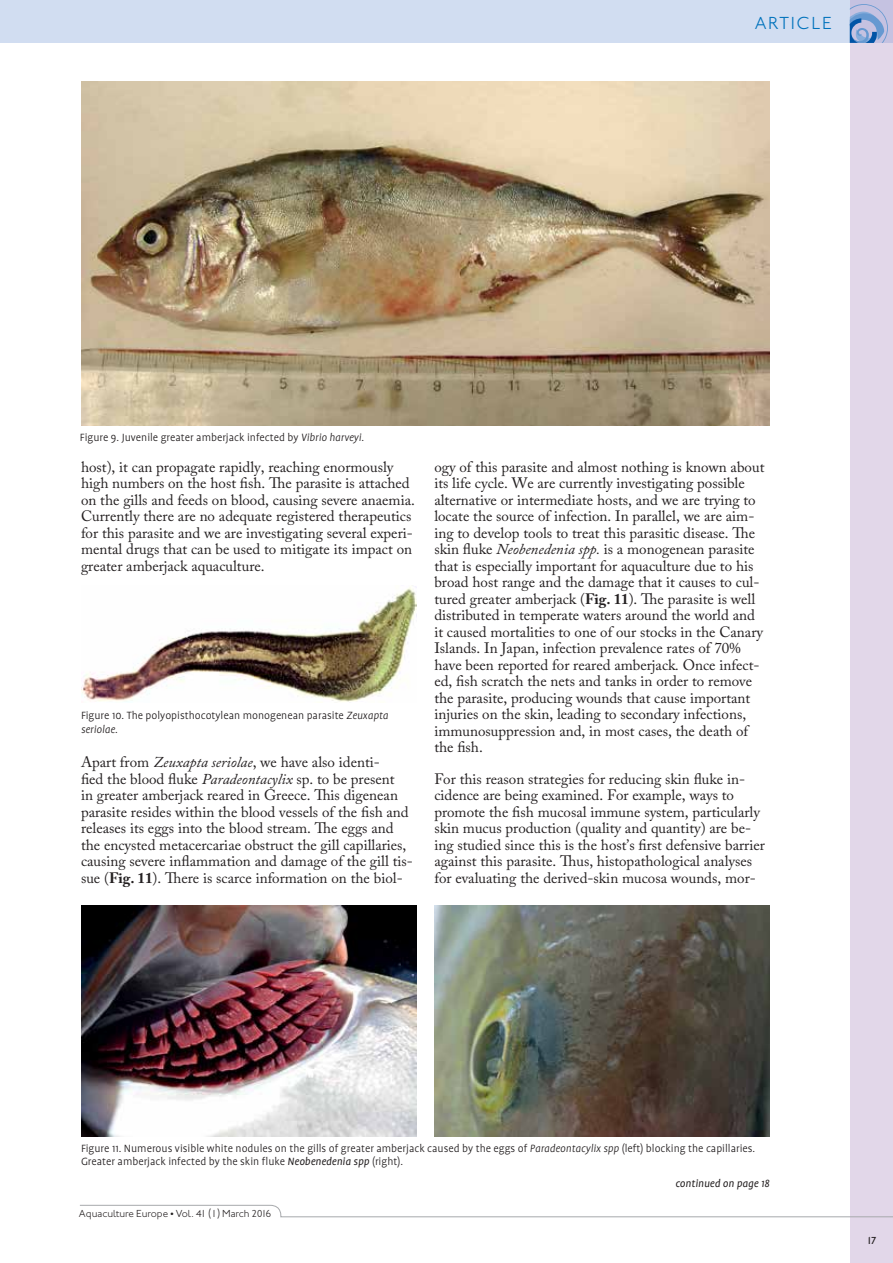
<style>
.page{position:relative;width:893px;height:1263px;background:#fff}
.page>*{position:absolute;margin:0;border:0;box-sizing:border-box;transform-origin:0 0}
.t1{font:300 18px "Johnston ITC";letter-spacing:.095em;color:#0072bc}
.t2{font:15px/16.5px "Adobe Caslon Pro";color:#231f20}
.t3{font:300 12px/13.5px "Profile";color:#231f20}
.t4{font:italic 12px "Profile";color:#231f20}
.t5{font:300 10.5px "Johnston ITC";letter-spacing:-.005em;color:#231f20}
.t6{font:500 10.5px "Johnston ITC";color:#231f20}
.s1{font-style:italic}
.s2{font-weight:700}
.s3{font-weight:400;font-style:italic}
</style>
<div class="page">
<div style="left:0;top:0;width:893px;height:43px;background:#d1ddf1"></div>
<div style="left:850px;top:0;width:43px;height:1263px;background:#e2d7e9"></div>
<svg style="left:850px;top:4px;width:38px;height:39px"></svg>
<svg style="left:80px;top:1204px;width:813px;height:13px"></svg>
<img style="left:81px;top:81px;width:689px;height:345px">
<img style="left:81px;top:586px;width:335px;height:116px">
<img style="left:81px;top:905px;width:335px;height:232px">
<img style="left:434px;top:905px;width:336px;height:231px">
<p class="t1" style="left:755px;top:13px;width:79px">ARTICLE</p>
<p class="t3" style="left:80px;top:431px;width:286px">Figure 9. Juvenile greater amberjack infected by <span class="s1">Vibrio harveyi</span>.</p>
<p class="t2" style="left:81px;top:458px;width:335px">host), it can propagate rapidly, reaching enormously high numbers on the host fish. The parasite is attached on the gills and feeds on blood, causing severe anaemia.<br>Currently there are no adequate registered therapeutics for this parasite and we are investigating several experi&shy;mental drugs that can be used to mitigate its impact on greater amberjack aquaculture.</p>
<p class="t3" style="left:81px;top:709px;width:309px">Figure 10. The polyopisthocotylean monogenean parasite <span class="s1">Zeuxapta seriolae</span>.</p>
<p class="t2" style="left:81px;top:754px;width:333px">Apart from <span class="s1">Zeuxapta seriolae</span>, we have also identi-<br>fied the blood fluke <span class="s1">Paradeontacylix</span> sp. to be present<br>in greater amberjack reared in Greece. This digenean parasite resides within the blood vessels of the fish and releases its eggs into the blood stream. The eggs and the encysted metacercariae obstruct the gill capillaries, causing severe inflammation and damage of the gill tis&shy;sue (<span class="s2">Fig. 11</span>). There is scarce information on the biol-</p>
<p class="t2" style="left:434px;top:458px;width:332px">ogy of this parasite and almost nothing is known about its life cycle. We are currently investigating possible alternative or intermediate hosts, and we are trying to locate the source of infection. In parallel, we are aim&shy;ing to develop tools to treat this parasitic disease. The skin fluke <span class="s1">Neobenedenia spp.</span> is a monogenean parasite that is especially important for aquaculture due to his broad host range and the damage that it causes to cul&shy;tured greater amberjack (<span class="s2">Fig. 11</span>). The parasite is well distributed in temperate waters around the world and it caused mortalities to one of our stocks in the Canary Islands. In Japan, infection prevalence rates of 70% have been reported for reared amberjack<span class="s1">.</span> Once infect&shy;ed, fish scratch the nets and tanks in order to remove the parasite, producing wounds that cause important injuries on the skin, leading to secondary infections, immunosuppression and, in most cases, the death of the fish.</p>
<p class="t2" style="left:434px;top:770px;width:332px">For this reason strategies for reducing skin fluke in&shy;cidence are being examined. For example, ways to promote the fish mucosal immune system, particularly skin mucus production (quality and quantity) are be&shy;ing studied since this is the host’s first defensive barrier against this parasite. Thus, histopathological analyses for evaluating the derived-skin mucosa wounds, mor-</p>
<p class="t3" style="left:81px;top:1141px;width:676px">Figure 11. Numerous visible white nodules on the gills of greater amberjack caused by the eggs of <span class="s1">Paradeontacylix spp</span> (left) blocking the capillaries.<br>Greater amberjack infected by the skin fluke <span class="s3">Neobenedenia spp</span> (right).</p>
<p class="t5" style="left:79px;top:1207px;width:194px">Aquaculture Europe • Vol. 41 (1) March 2016</p>
<p class="t4" style="left:675px;top:1177px;width:96px">continued on page 18</p>
<p class="t6" style="left:866px;top:1234px;width:12px">17</p>
</div>
